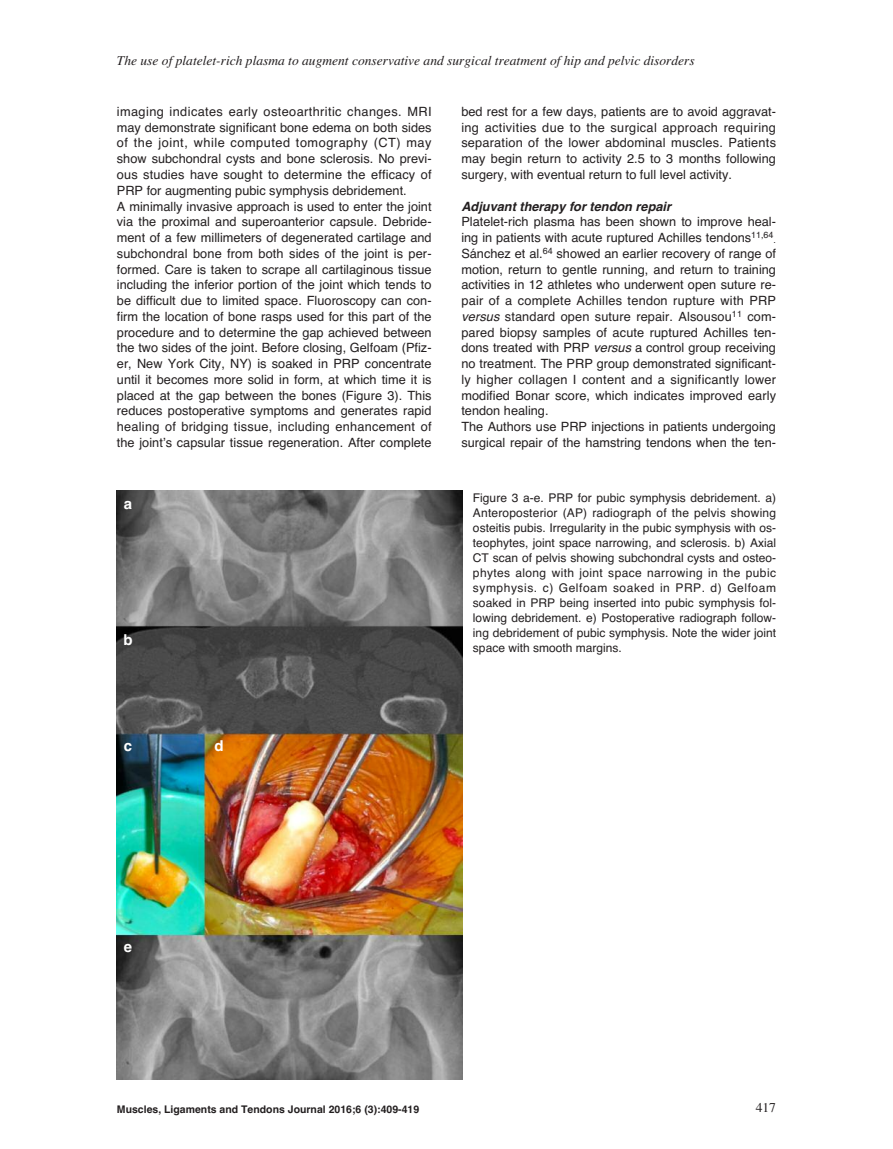
<style>
.page{position:relative;width:893px;height:1149px;background:#fff}
.page>*{position:absolute;margin:0;border:0;box-sizing:border-box;transform-origin:0 0}
.t1{font:700 15px "Helvetica";color:#fff}
.t2{font:italic 13.5px "Times";color:#231f20}
.t3{font:13.5px "Times";color:#231f20}
.t4{font:12.75px/15.8px "Helvetica";color:#231f20}
.t5{font:italic 700 12.75px "Helvetica";color:#231f20}
.t6{font:12px/15px "Helvetica";color:#231f20;text-align:justify}
.t7{font:700 10.5px "Helvetica";color:#231f20}
.t8{font:8.85px "Helvetica";color:#231f20}
.s1{font-style:italic}
</style>
<div class="page">
<img style="left:117px;top:490px;width:345px;height:589px">
<p class="t2" style="left:117px;top:53px;width:579px">The use of platelet-rich plasma to augment conservative and surgical treatment of hip and pelvic disorders</p>
<p class="t4" style="left:461px;top:104px;width:316px;text-align:justify">bed rest for a few days, patients are to avoid aggravat&shy;ing activities due to the surgical approach requiring separation of the lower abdominal muscles. Patients may begin return to activity 2.5 to 3 months following surgery, with eventual return to full level activity.</p>
<p class="t5" style="left:461px;top:199px;width:211px">Adjuvant therapy for tendon repair</p>
<p class="t4" style="left:461px;top:214px;width:316px">Platelet-rich plasma has been shown to improve heal&shy;ing in patients with acute ruptured Achilles tendons<sup>11,64</sup></p>
<p class="t8" style="left:774px;top:235px;width:4px">.</p>
<p class="t4" style="left:461px;top:245px;width:316px">Sánchez et al.<sup>64</sup> showed an earlier recovery of range of motion, return to gentle running, and return to training activities in 12 athletes who underwent open suture re&shy;pair of a complete Achilles tendon rupture with PRP <span class="s1">versus</span> standard open suture repair. Alsousou<sup>11</sup> com&shy;pared biopsy samples of acute ruptured Achilles ten&shy;dons treated with PRP <span class="s1">versus</span> a control group receiving no treatment. The PRP group demonstrated significant&shy;ly higher collagen I content and a significantly lower modified Bonar score, which indicates improved early tendon healing.<br>The Authors use PRP injections in patients undergoing surgical repair of the hamstring tendons when the ten-</p>
<p class="t4" style="left:117px;top:104px;width:316px">imaging indicates early osteoarthritic changes. MRI may demonstrate significant bone edema on both sides of the joint, while computed tomography (CT) may show subchondral cysts and bone sclerosis. No previ&shy;ous studies have sought to determine the efficacy of PRP for augmenting pubic symphysis debridement.<br>A minimally invasive approach is used to enter the joint via the proximal and superoanterior capsule. Debride&shy;ment of a few millimeters of degenerated cartilage and subchondral bone from both sides of the joint is per&shy;formed. Care is taken to scrape all cartilaginous tissue including the inferior portion of the joint which tends to be difficult due to limited space. Fluoroscopy can con&shy;firm the location of bone rasps used for this part of the procedure and to determine the gap achieved between the two sides of the joint. Before closing, Gelfoam (Pfiz&shy;er, New York City, NY) is soaked in PRP concentrate until it becomes more solid in form, at which time it is placed at the gap between the bones (Figure 3). This reduces postoperative symptoms and generates rapid healing of bridging tissue, including enhancement of the joint’s capsular tissue regeneration. After complete</p>
<p class="t1" style="left:124px;top:494px;width:10px">a</p>
<p class="t1" style="left:123px;top:630px;width:11px">b</p>
<p class="t1" style="left:124px;top:737px;width:10px">c</p>
<p class="t1" style="left:214px;top:737px;width:11px">d</p>
<p class="t1" style="left:124px;top:937px;width:10px">e</p>
<p class="t6" style="left:473px;top:490px;width:305px">Figure 3 a-e. PRP for pubic symphysis debridement. a)<br>Anteroposterior (AP) radiograph of the pelvis showing osteitis pubis. Irregularity in the pubic symphysis with os&shy;teophytes, joint space narrowing, and sclerosis. b) Axial CT scan of pelvis showing subchondral cysts and osteo&shy;phytes along with joint space narrowing in the pubic symphysis. c) Gelfoam soaked in PRP. d) Gelfoam soaked in PRP being inserted into pubic symphysis fol&shy;lowing debridement. e) Postoperative radiograph follow&shy;ing debridement of pubic symphysis. Note the wider joint space with smooth margins.</p>
<p class="t7" style="left:117px;top:1102px;width:304px">Muscles, Ligaments and Tendons Journal 2016;6 (3):409-419</p>
<p class="t3" style="left:756px;top:1098px;width:22px">417</p>
</div>
